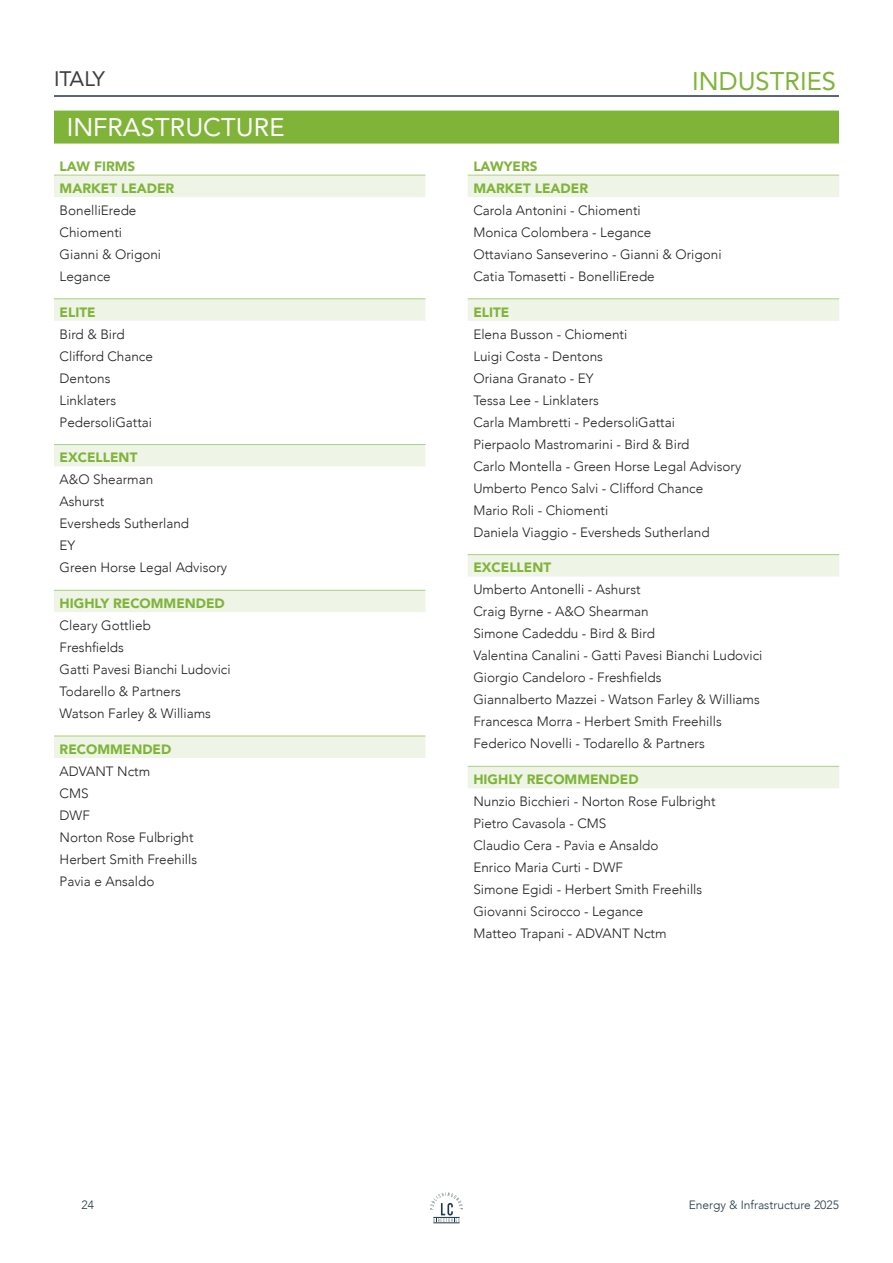
<style>
.page{position:relative;width:893px;height:1263px;background:#fff}
.page>*{position:absolute;margin:0;border:0;box-sizing:border-box;transform-origin:0 0}
.t1{font:25.5px "Avenir";color:#fff}
.t2{font:25.5px "Avenir";color:#7fb438}
.t3{font:21px "Avenir";letter-spacing:-.045em;color:#3e3e3f}
.t4{font:300 13.5px "Avenir";color:#231f20}
.t5{font:900 13.5px "Avenir";color:#7fb438}
.t6{font:300 12px "Avenir";color:#203746}
</style>
<div class="page">
<svg style="left:430px;top:1192px;width:33px;height:31px"></svg>
<hr style="left:54px;top:95px;width:785px;height:2px;background:#203746">
<div style="left:54px;top:111px;width:785px;height:33px;background:#7fb438"></div>
<div style="left:54px;top:176px;width:371px;height:21px;background:#eef4e6"></div>
<svg style="left:54px;top:298px;width:371px;height:460px"></svg>
<hr style="left:54px;top:299px;width:371px;height:1px;background:#aece82">
<hr style="left:54px;top:175px;width:371px;height:1px;background:#aece82">
<hr style="left:54px;top:736px;width:371px;height:1px;background:#aece82">
<hr style="left:54px;top:444px;width:371px;height:1px;background:#aece82">
<hr style="left:54px;top:590px;width:371px;height:1px;background:#aece82">
<svg style="left:468px;top:176px;width:371px;height:612px"></svg>
<hr style="left:468px;top:299px;width:371px;height:1px;background:#aece82">
<hr style="left:468px;top:175px;width:371px;height:1px;background:#aece82">
<hr style="left:468px;top:554px;width:371px;height:1px;background:#aece82">
<hr style="left:468px;top:766px;width:371px;height:1px;background:#aece82">
<h2 class="t3" style="left:54px;top:61px;width:53px">ITALY</h2>
<p class="t2" style="left:692px;top:61px;width:145px">INDUSTRIES</p>
<p class="t1" style="left:67px;top:107px;width:219px">INFRASTRUCTURE</p>
<p class="t5" style="left:60px;top:155px;width:77px">LAW FIRMS</p>
<p class="t5" style="left:60px;top:177px;width:116px">MARKET LEADER</p>
<p class="t4" style="left:60px;top:202px;width:78px">BonelliErede</p>
<p class="t4" style="left:60px;top:224px;width:64px">Chiomenti</p>
<p class="t4" style="left:60px;top:246px;width:103px">Gianni &amp; Origoni</p>
<p class="t4" style="left:60px;top:268px;width:53px">Legance</p>
<p class="t5" style="left:60px;top:300px;width:38px">ELITE</p>
<p class="t4" style="left:60px;top:326px;width:67px">Bird &amp; Bird</p>
<p class="t4" style="left:60px;top:348px;width:95px">Clifford Chance</p>
<p class="t4" style="left:60px;top:370px;width:52px">Dentons</p>
<p class="t4" style="left:60px;top:392px;width:58px">Linklaters</p>
<p class="t4" style="left:60px;top:414px;width:94px">PedersoliGattai</p>
<p class="t5" style="left:60px;top:446px;width:79px">EXCELLENT</p>
<p class="t4" style="left:60px;top:472px;width:95px">A&amp;O Shearman</p>
<p class="t4" style="left:60px;top:494px;width:46px">Ashurst</p>
<p class="t4" style="left:60px;top:516px;width:131px">Eversheds Sutherland</p>
<p class="t4" style="left:60px;top:538px;width:17px">EY</p>
<p class="t4" style="left:60px;top:560px;width:169px">Green Horse Legal Advisory</p>
<p class="t5" style="left:60px;top:592px;width:167px">HIGHLY RECOMMENDED</p>
<p class="t4" style="left:60px;top:617px;width:93px">Cleary Gottlieb</p>
<p class="t4" style="left:60px;top:639px;width:66px">Freshfields</p>
<p class="t4" style="left:60px;top:661px;width:173px">Gatti Pavesi Bianchi Ludovici</p>
<p class="t4" style="left:60px;top:683px;width:123px">Todarello &amp; Partners</p>
<p class="t4" style="left:60px;top:705px;width:153px">Watson Farley &amp; Williams</p>
<p class="t5" style="left:60px;top:737px;width:113px">RECOMMENDED</p>
<p class="t4" style="left:60px;top:763px;width:92px">ADVANT Nctm</p>
<p class="t4" style="left:60px;top:785px;width:31px">CMS</p>
<p class="t4" style="left:60px;top:807px;width:32px">DWF</p>
<p class="t4" style="left:60px;top:829px;width:135px">Norton Rose Fulbright</p>
<p class="t4" style="left:60px;top:851px;width:139px">Herbert Smith Freehills</p>
<p class="t4" style="left:60px;top:873px;width:96px">Pavia e Ansaldo</p>
<p class="t5" style="left:473px;top:155px;width:66px">LAWYERS</p>
<p class="t5" style="left:473px;top:177px;width:116px">MARKET LEADER</p>
<p class="t4" style="left:473px;top:202px;width:169px">Carola Antonini - Chiomenti</p>
<p class="t4" style="left:473px;top:224px;width:179px">Monica Colombera - Legance</p>
<p class="t4" style="left:473px;top:246px;width:250px">Ottaviano Sanseverino - Gianni &amp; Origoni</p>
<p class="t4" style="left:473px;top:268px;width:183px">Catia Tomasetti - BonelliErede</p>
<p class="t5" style="left:473px;top:300px;width:38px">ELITE</p>
<p class="t4" style="left:473px;top:326px;width:155px">Elena Busson - Chiomenti</p>
<p class="t4" style="left:473px;top:348px;width:131px">Luigi Costa - Dentons</p>
<p class="t4" style="left:473px;top:370px;width:122px">Oriana Granato - EY</p>
<p class="t4" style="left:473px;top:392px;width:127px">Tessa Lee - Linklaters</p>
<p class="t4" style="left:473px;top:414px;width:203px">Carla Mambretti - PedersoliGattai</p>
<p class="t4" style="left:473px;top:436px;width:218px">Pierpaolo Mastromarini - Bird &amp; Bird</p>
<p class="t4" style="left:473px;top:458px;width:269px">Carlo Montella - Green Horse Legal Advisory</p>
<p class="t4" style="left:473px;top:480px;width:231px">Umberto Penco Salvi - Clifford Chance</p>
<p class="t4" style="left:473px;top:502px;width:136px">Mario Roli - Chiomenti</p>
<p class="t4" style="left:473px;top:524px;width:238px">Daniela Viaggio - Eversheds Sutherland</p>
<p class="t5" style="left:473px;top:556px;width:79px">EXCELLENT</p>
<p class="t4" style="left:473px;top:582px;width:169px">Umberto Antonelli - Ashurst</p>
<p class="t4" style="left:473px;top:604px;width:177px">Craig Byrne - A&amp;O Shearman</p>
<p class="t4" style="left:473px;top:626px;width:183px">Simone Cadeddu - Bird &amp; Bird</p>
<p class="t4" style="left:473px;top:648px;width:291px">Valentina Canalini - Gatti Pavesi Bianchi Ludovici</p>
<p class="t4" style="left:473px;top:670px;width:190px">Giorgio Candeloro - Freshfields</p>
<p class="t4" style="left:473px;top:692px;width:288px">Giannalberto Mazzei - Watson Farley &amp; Williams</p>
<p class="t4" style="left:473px;top:714px;width:250px">Francesca Morra - Herbert Smith Freehills</p>
<p class="t4" style="left:473px;top:736px;width:233px">Federico Novelli - Todarello &amp; Partners</p>
<p class="t5" style="left:473px;top:768px;width:167px">HIGHLY RECOMMENDED</p>
<p class="t4" style="left:473px;top:793px;width:244px">Nunzio Bicchieri - Norton Rose Fulbright</p>
<p class="t4" style="left:473px;top:815px;width:135px">Pietro Cavasola - CMS</p>
<p class="t4" style="left:473px;top:837px;width:187px">Claudio Cera - Pavia e Ansaldo</p>
<p class="t4" style="left:473px;top:859px;width:151px">Enrico Maria Curti - DWF</p>
<p class="t4" style="left:473px;top:881px;width:230px">Simone Egidi - Herbert Smith Freehills</p>
<p class="t4" style="left:473px;top:903px;width:171px">Giovanni Scirocco - Legance</p>
<p class="t4" style="left:473px;top:925px;width:195px">Matteo Trapani - ADVANT Nctm</p>
<p class="t6" style="left:82px;top:1198px;width:14px">24</p>
<p class="t6" style="left:689px;top:1198px;width:152px">Energy &amp; Infrastructure 2025</p>
</div>
